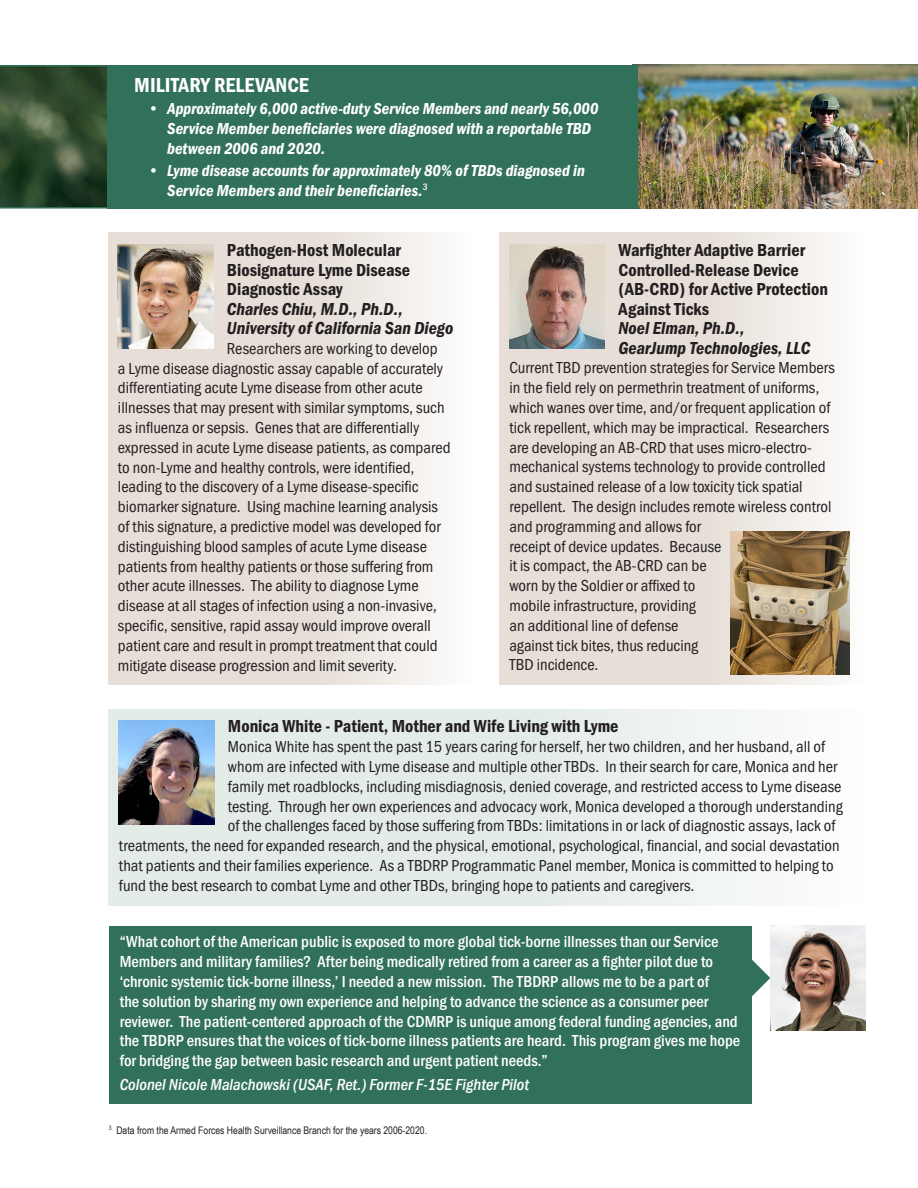
<style>
.page{position:relative;width:918px;height:1188px;background:#fff}
.page>*{position:absolute;margin:0;border:0;box-sizing:border-box;transform-origin:0 0}
.t1{font:21px "Franklin Gothic URW Con Dem";color:#fff}
.Research_title{font:18px/19.5px "Franklin Gothic URW Con Dem";color:#231f20}
.research_PI_name{font:18px/19.5px "Franklin Gothic URW Con Dem Ita";color:#231f20}
.body_text_1{font:16.5px/19.8px "Franklin Gothic URW Con Boo";color:#231f20}
.Quote_text{font:500 16.5px/19.8px "Franklin Gothic URW Con";color:#fff}
.Quote_text-2{font:16.5px/19.8px "Franklin Gothic URW Con Dem Ita";color:#fff}
.Quote_name{font:16.5px "Franklin Gothic URW Con Med Ita";color:#fff}
.footnote{font:10.5px "Arial Narrow";color:#231f20}
</style>
<div class="page">
<div style="left:108px;top:232px;width:364px;height:453px;background:linear-gradient(to right,#e0d6cd,#f6f3f1)"></div>
<div style="left:109px;top:709px;width:755px;height:197px;background:linear-gradient(to right,#dee8e3,#f5f8f7)"></div>
<svg style="left:0;top:65px;width:107px;height:144px;background:#314b30"></svg>
<img style="left:637px;top:65px;width:281px;height:144px">
<img style="left:118px;top:244px;width:95px;height:104px">
<div style="left:110px;top:926px;width:642px;height:178px;background:#327159"></div>
<svg style="left:752px;top:960px;width:18px;height:36px"></svg>
<img style="left:770px;top:926px;width:96px;height:104px">
<div style="left:107px;top:65px;width:530px;height:144px;background:#327159"></div>
<div style="left:500px;top:232px;width:364px;height:453px;background:linear-gradient(to right,#dfd6cd,#f6f4f1)"></div>
<img style="left:509px;top:244px;width:96px;height:104px">
<img style="left:119px;top:720px;width:95px;height:105px">
<img style="left:730px;top:532px;width:120px;height:143px">
<p class="t1" style="left:134px;top:71px;width:176px">MILITARY RELEVANCE</p>
<p class="Quote_text-2" style="left:167px;top:99px;width:433px;text-indent:-20px">• Approximately 6,000 active-duty Service Members and nearly 56,000<br>Service Member beneficiaries were diagnosed with a reportable TBD between 2006 and 2020.</p>
<p class="Quote_text-2" style="left:167px;top:161px;width:419px;text-indent:-20px">• Lyme disease accounts for approximately 80% of TBDs diagnosed in<br>Service Members and their beneficiaries.<sup>3</sup></p>
<p class="Research_title" style="left:227px;top:240px;width:185px">Pathogen-Host Molecular<br>Biosignature Lyme Disease<br>Diagnostic Assay</p>
<p class="research_PI_name" style="left:227px;top:299px;width:228px">Charles Chiu, M.D., Ph.D.,<br>University of California San Diego</p>
<p class="body_text_1" style="left:118px;top:338px;width:334px;text-indent:109px">Researchers are working to develop<br>a Lyme disease diagnostic assay capable of accurately differentiating acute Lyme disease from other acute illnesses that may present with similar symptoms, such as influenza or sepsis. Genes that are differentially expressed in acute Lyme disease patients, as compared to non-Lyme and healthy controls, were identified, leading to the discovery of a Lyme disease-specific biomarker signature. Using machine learning analysis of this signature, a predictive model was developed for distinguishing blood samples of acute Lyme disease patients from healthy patients or those suffering from other acute illnesses. The ability to diagnose Lyme disease at all stages of infection using a non-invasive, specific, sensitive, rapid assay would improve overall patient care and result in prompt treatment that could mitigate disease progression and limit severity.</p>
<p class="Research_title" style="left:618px;top:240px;width:211px">Warfighter Adaptive Barrier<br>Controlled-Release Device (AB-CRD) for Active Protection<br>Against Ticks</p>
<p class="research_PI_name" style="left:618px;top:318px;width:193px">Noel Elman, Ph.D.,<br>GearJump Technologies, LLC</p>
<p class="body_text_1" style="left:509px;top:358px;width:327px">Current TBD prevention strategies for Service Members in the field rely on permethrin treatment of uniforms, which wanes over time, and/or frequent application of tick repellent, which may be impractical. Researchers are developing an AB-CRD that uses micro-electro&shy;mechanical systems technology to provide controlled and sustained release of a low toxicity tick spatial repellent. The design includes remote wireless control and programming and allows for<br>receipt of device updates. Because<br>it is compact, the AB-CRD can be<br>worn by the Soldier or affixed to<br>mobile infrastructure, providing<br>an additional line of defense<br>against tick bites, thus reducing<br>TBD incidence.</p>
<p class="Research_title" style="left:228px;top:716px;width:392px">Monica White - Patient, Mother and Wife Living with Lyme</p>
<p class="body_text_1" style="left:228px;top:737px;width:599px">Monica White has spent the past 15 years caring for herself, her two children, and her husband, all of</p>
<p class="body_text_1" style="left:228px;top:756px;width:611px">whom are infected with Lyme disease and multiple other TBDs. In their search for care, Monica and her</p>
<p class="body_text_1" style="left:228px;top:776px;width:615px">family met roadblocks, including misdiagnosis, denied coverage, and restricted access to Lyme disease</p>
<p class="body_text_1" style="left:228px;top:796px;width:616px">testing. Through her own experiences and advocacy work, Monica developed a thorough understanding</p>
<p class="body_text_1" style="left:228px;top:816px;width:609px">of the challenges faced by those suffering from TBDs: limitations in or lack of diagnostic assays, lack of</p>
<p class="body_text_1" style="left:119px;top:836px;width:722px">treatments, the need for expanded research, and the physical, emotional, psychological, financial, and social devastation</p>
<p class="body_text_1" style="left:119px;top:855px;width:716px">that patients and their families experience. As a TBDRP Programmatic Panel member, Monica is committed to helping to</p>
<p class="body_text_1" style="left:119px;top:875px;width:577px">fund the best research to combat Lyme and other TBDs, bringing hope to patients and caregivers.</p>
<p class="Quote_text" style="left:120px;top:931px;width:622px">“What cohort of the American public is exposed to more global tick-borne illnesses than our Service Members and military families? After being medically retired from a career as a fighter pilot due to ‘chronic systemic tick-borne illness,’ I needed a new mission. The TBDRP allows me to be a part of<br>the solution by sharing my own experience and helping to advance the science as a consumer peer reviewer. The patient-centered approach of the CDMRP is unique among federal funding agencies, and the TBDRP ensures that the voices of tick-borne illness patients are heard. This program gives me hope for bridging the gap between basic research and urgent patient needs.”</p>
<p class="Quote_name" style="left:120px;top:1073px;width:411px">Colonel Nicole Malachowski (USAF, Ret.) Former F-15E Fighter Pilot</p>
<p class="footnote" style="left:109px;top:1122px;width:320px"><sup>3</sup> Data from the Armed Forces Health Surveillance Branch for the years 2006-2020.</p>
</div>
